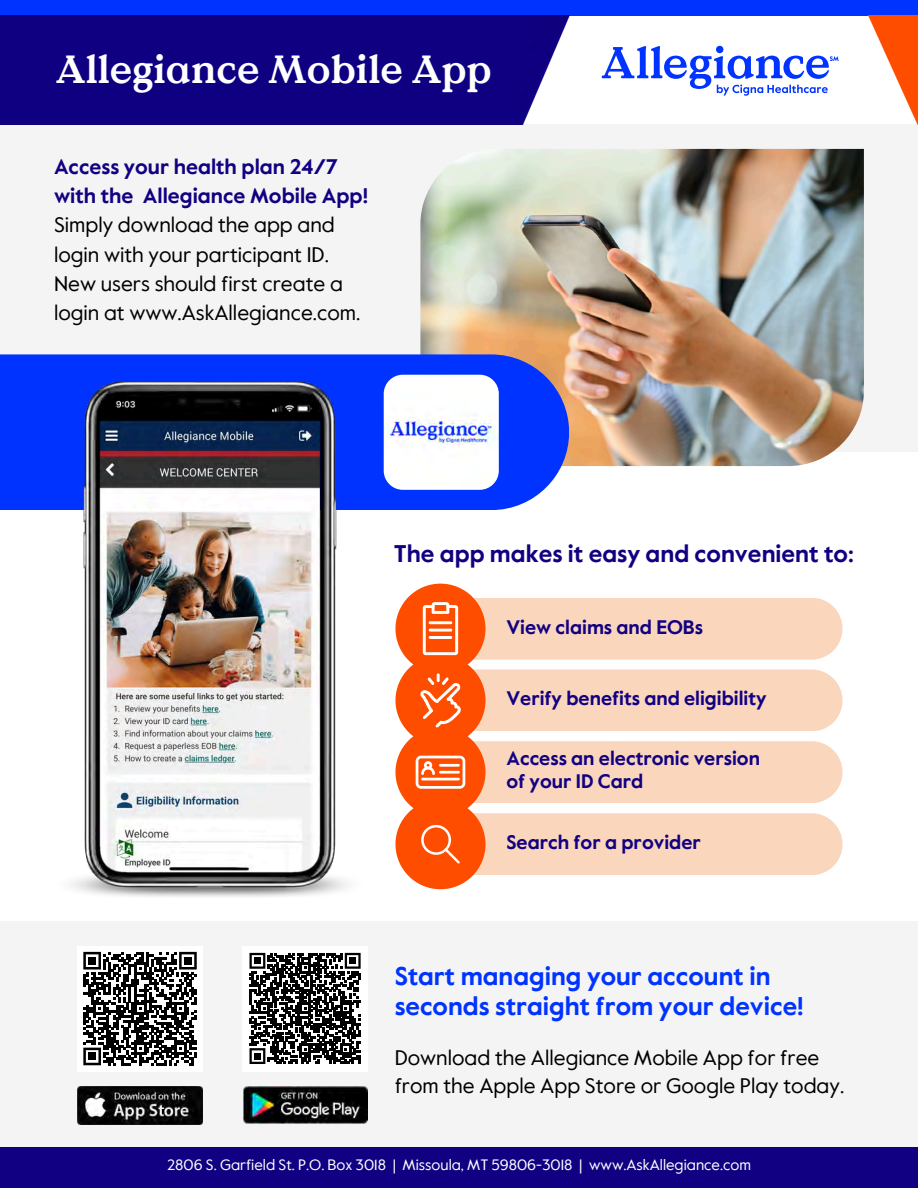
<style>
.page{position:relative;width:918px;height:1188px;background:#fff}
.page>*{position:absolute;margin:0;border:0;box-sizing:border-box;transform-origin:0 0}
.t1{font:700 39px "Value Serif Pro";color:#fff}
.t2{font:700 25.5px/30.3px "Value Sans Pro";color:#03f}
.t3{font:700 24px "Value Sans Pro";color:#110081}
.t4{font:21px/29.2px "Value Sans Pro";color:#000}
.t5{font:700 19.5px/22.5px "Value Sans Pro";color:#110081}
.t6{font:15px "Value Sans Pro";color:#fff}
.s1{font-weight:700;color:#110081}
</style>
<div class="page">
<div style="left:0;top:124px;width:918px;height:328px;background:#f4f4f4"></div>
<img style="left:420px;top:149px;width:444px;height:317px">
<svg style="left:602px;top:46px;width:237px;height:50px"></svg>
<div style="left:0;top:354px;width:569px;height:156px;background:#03f"></div>
<img style="left:384px;top:375px;width:115px;height:115px;border-radius:19px">
<img style="left:71px;top:383px;width:277px;height:514px">
<div style="left:395px;top:655px;width:91px;height:90px;background:#ff4d00;border-radius:50%"></div>
<div style="left:395px;top:584px;width:91px;height:90px;background:#ff4d00;border-radius:50%"></div>
<div style="left:395px;top:727px;width:91px;height:90px;background:#ff4d00;border-radius:50%"></div>
<div style="left:395px;top:799px;width:91px;height:90px;background:#ff4d00;border-radius:50%"></div>
<svg style="left:421px;top:813px;width:421px;height:62px;background:#fac4a5"></svg>
<svg style="left:415px;top:741px;width:427px;height:62px;background:#fac5a7"></svg>
<hr style="left:421px;top:778px;width:39px;height:2px;background:#fff">
<hr style="left:439px;top:771px;width:21px;height:3px;background:#fff">
<hr style="left:439px;top:764px;width:21px;height:3px;background:#fff">
<svg style="left:420px;top:669px;width:422px;height:62px;background:#fac6a7"></svg>
<svg style="left:406px;top:598px;width:437px;height:62px"></svg>
<div style="left:0;top:921px;width:918px;height:267px;background:#f4f4f4"></div>
<div style="left:242px;top:946px;width:126px;height:126px;background:#fff"></div>
<svg style="left:250px;top:953px;width:111px;height:111px;fill:#000"></svg>
<img style="left:243px;top:1086px;width:125px;height:38px">
<img style="left:77px;top:1086px;width:125px;height:39px">
<div style="left:77px;top:946px;width:126px;height:126px;background:#fff"></div>
<svg style="left:83px;top:952px;width:114px;height:113px;fill:#000"></svg>
<div style="left:0;top:1148px;width:918px;height:40px;background:#110081"></div>
<div style="left:0;top:0;width:918px;height:16px;background:#03f"></div>
<div style="left:0;top:16px;width:569px;height:109px;background:#0f0082"></div>
<img style="left:868px;top:16px;width:50px;height:109px">
<p class="t1" style="left:55px;top:45px;width:438px">Allegiance Mobile App</p>
<p class="t4" style="left:54px;top:153px;width:316px"><span class="s1">Access your health plan 24/7 with the Allegiance Mobile App!<br></span>Simply download the app and login with your participant ID.<br>New users should first create a login at www.AskAllegiance.com.</p>
<h2 class="t3" style="left:394px;top:543px;width:462px">The app makes it easy and convenient to:</h2>
<p class="t5" style="left:506px;top:617px;width:198px">View claims and EOBs</p>
<h3 class="t5" style="left:506px;top:689px;width:262px">Verify benefits and eligibility</h3>
<p class="t5" style="left:506px;top:749px;width:255px">Access an electronic version of your ID Card</p>
<h3 class="t5" style="left:506px;top:833px;width:196px">Search for a provider</h3>
<h3 class="t2" style="left:395px;top:963px;width:411px">Start managing your account in seconds straight from your device!</h3>
<p class="t4" style="left:395px;top:1044px;width:451px;line-height:28.8px">Download the Allegiance Mobile App for free from the Apple App Store or Google Play today.</p>
<p class="t6" style="left:167px;top:1158px;width:585px">2806 S. Garfield St. P.O. Box 3018 | Missoula, MT 59806-3018 | www.AskAllegiance.com</p>
</div>
